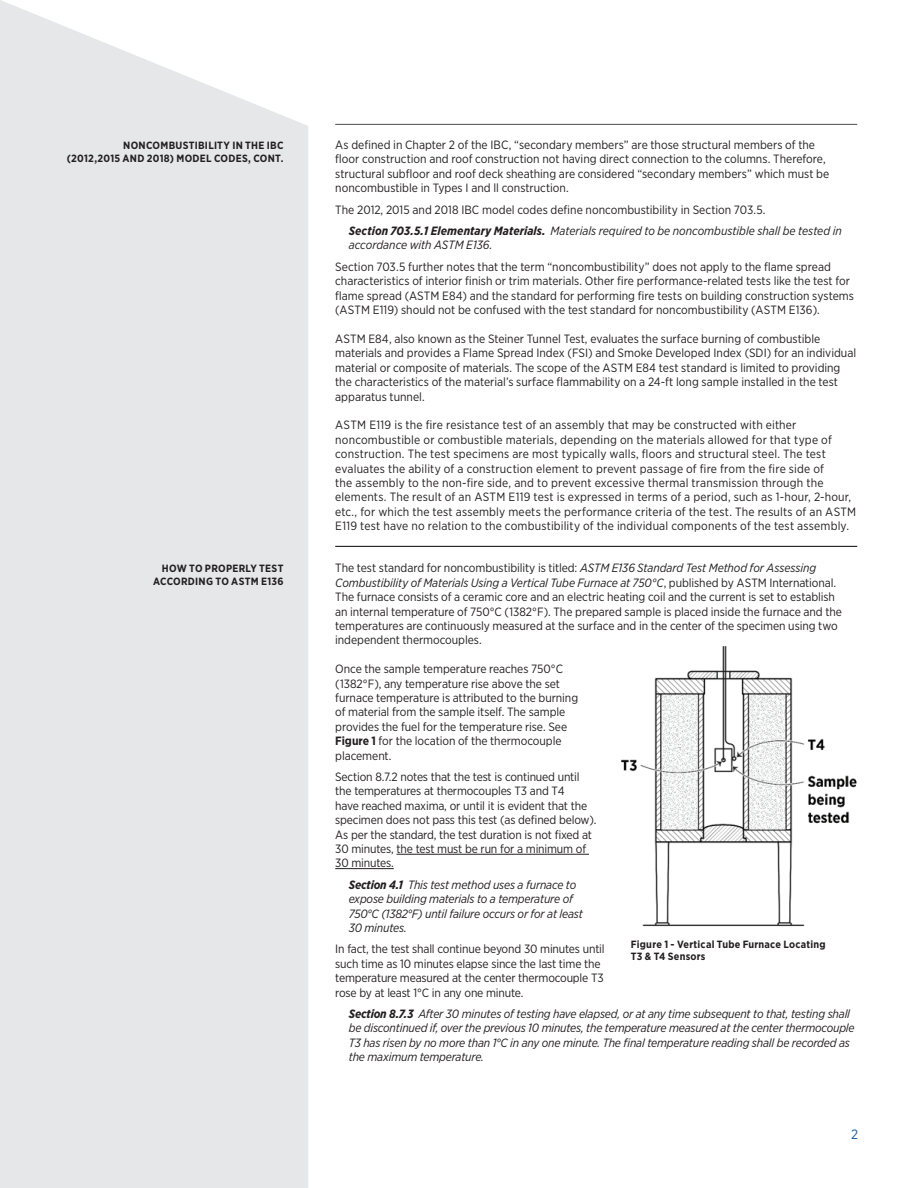
<style>
.page{position:relative;width:918px;height:1188px;background:#fff}
.page>*{position:absolute;margin:0;border:0;box-sizing:border-box;transform-origin:0 0}
.t1{font:13.5px "Gotham Narrow";color:#175d9e}
.t2{font:12px/14.4px "Gotham Narrow";color:#231f20}
.t3{font:italic 12px/14.4px "Gotham Narrow";letter-spacing:-.015em;color:#231f20}
.t4{font:700 10.5px/12.6px "Gotham Narrow";letter-spacing:.025em;color:#231f20;text-align:right}
.s1{font-weight:700;font-style:italic}
.s2{font-style:italic}
.s3{font-weight:700}
</style>
<div class="page">
<div style="left:0;top:0;width:308px;height:1188px;background:#e6e7e9"></div>
<hr style="left:335px;top:124px;width:522px;height:1px;background:#5f5f62">
<hr style="left:335px;top:546px;width:522px;height:1px;background:#231f20">
<hr style="left:397px;top:854px;width:192px;height:1px;background:#231f20">
<hr style="left:335px;top:868px;width:59px;height:1px;background:#231f20">
<img style="left:621px;top:646px;width:236px;height:281px">
<p class="t4" style="left:67px;top:139px;width:218px">NONCOMBUSTIBILITY IN THE IBC<br>(2012,2015 AND 2018) MODEL CODES, CONT.</p>
<p class="t4" style="left:153px;top:562px;width:132px">HOW TO PROPERLY TEST<br>ACCORDING TO ASTM E136</p>
<p class="t2" style="left:335px;top:137px;width:496px">As defined in Chapter 2 of the IBC, “secondary members” are those structural members of the floor construction and roof construction not having direct connection to the columns. Therefore, structural subfloor and roof deck sheathing are considered “secondary members” which must be noncombustible in Types I and ll construction.</p>
<p class="t2" style="left:349px;top:198px;width:495px;line-height:21.5px;text-indent:-14px">The 2012, 2015 and 2018 IBC model codes define noncombustibility in Section 703.5.<br><span class="s1">Section 703.5.1 Elementary Materials.</span> <span class="s2">Materials required to be noncombustible shall be tested in</span></p>
<p class="t3" style="left:349px;top:238px;width:145px">accordance with ASTM E136.</p>
<p class="t2" style="left:335px;top:259px;width:520px">Section 703.5 further notes that the term “noncombustibility” does not apply to the flame spread characteristics of interior finish or trim materials. Other fire performance-related tests like the test for flame spread (ASTM E84) and the standard for performing fire tests on building construction systems (ASTM E119) should not be confused with the test standard for noncombustibility (ASTM E136).</p>
<p class="t2" style="left:335px;top:331px;width:522px">ASTM E84, also known as the Steiner Tunnel Test, evaluates the surface burning of combustible materials and provides a Flame Spread Index (FSI) and Smoke Developed Index (SDI) for an individual material or composite of materials. The scope of the ASTM E84 test standard is limited to providing the characteristics of the material’s surface flammability on a 24-ft long sample installed in the test apparatus tunnel.</p>
<p class="t2" style="left:335px;top:418px;width:523px">ASTM E119 is the fire resistance test of an assembly that may be constructed with either noncombustible or combustible materials, depending on the materials allowed for that type of construction. The test specimens are most typically walls, floors and structural steel. The test evaluates the ability of a construction element to prevent passage of fire from the fire side of<br>the assembly to the non-fire side, and to prevent excessive thermal transmission through the elements. The result of an ASTM E119 test is expressed in terms of a period, such as 1-hour, 2-hour, etc., for which the test assembly meets the performance criteria of the test. The results of an ASTM E119 test have no relation to the combustibility of the individual components of the test assembly.</p>
<p class="t2" style="left:335px;top:561px;width:508px">The test standard for noncombustibility is titled: <span class="s2">ASTM E136 Standard Test Method for Assessing Combustibility of Materials Using a Vertical Tube Furnace at 750°C</span>, published by ASTM International.<br>The furnace consists of a ceramic core and an electric heating coil and the current is set to establish an internal temperature of 750°C (1382°F). The prepared sample is placed inside the furnace and the temperatures are continuously measured at the surface and in the center of the specimen using two independent thermocouples.</p>
<p class="t2" style="left:335px;top:662px;width:244px">Once the sample temperature reaches 750°C (1382°F), any temperature rise above the set furnace temperature is attributed to the burning of material from the sample itself. The sample provides the fuel for the temperature rise. See <span class="s3">Figure 1</span> for the location of the thermocouple placement.</p>
<p class="t2" style="left:335px;top:769px;width:263px">Section 8.7.2 notes that the test is continued until the temperatures at thermocouples T3 and T4<br>have reached maxima, or until it is evident that the specimen does not pass this test (as defined below).<br>As per the standard, the test duration is not fixed at 30 minutes, the test must be run for a minimum of 30 minutes.</p>
<p class="t3" style="left:349px;top:877px;width:236px"><span class="s3">Section 4.1</span> This test method uses a furnace to expose building materials to a temperature of 750°C (1382°F) until failure occurs or for at least 30 minutes.</p>
<p class="t2" style="left:335px;top:942px;width:271px">In fact, the test shall continue beyond 30 minutes until such time as 10 minutes elapse since the last time the temperature measured at the center thermocouple T3 rose by at least 1°C in any one minute.</p>
<p class="t3" style="left:349px;top:1006px;width:507px"><span class="s3">Section 8.7.3</span> After 30 minutes of testing have elapsed, or at any time subsequent to that, testing shall be discontinued if, over the previous 10 minutes, the temperature measured at the center thermocouple T3 has risen by no more than 1°C in any one minute. The final temperature reading shall be recorded as the maximum temperature.</p>
<p class="t4" style="left:631px;top:937px;width:196px;text-align:left">Figure 1 - Vertical Tube Furnace Locating<br>T3 &amp; T4 Sensors</p>
<p class="t1" style="left:851px;top:1126px;width:9px">2</p>
</div>
